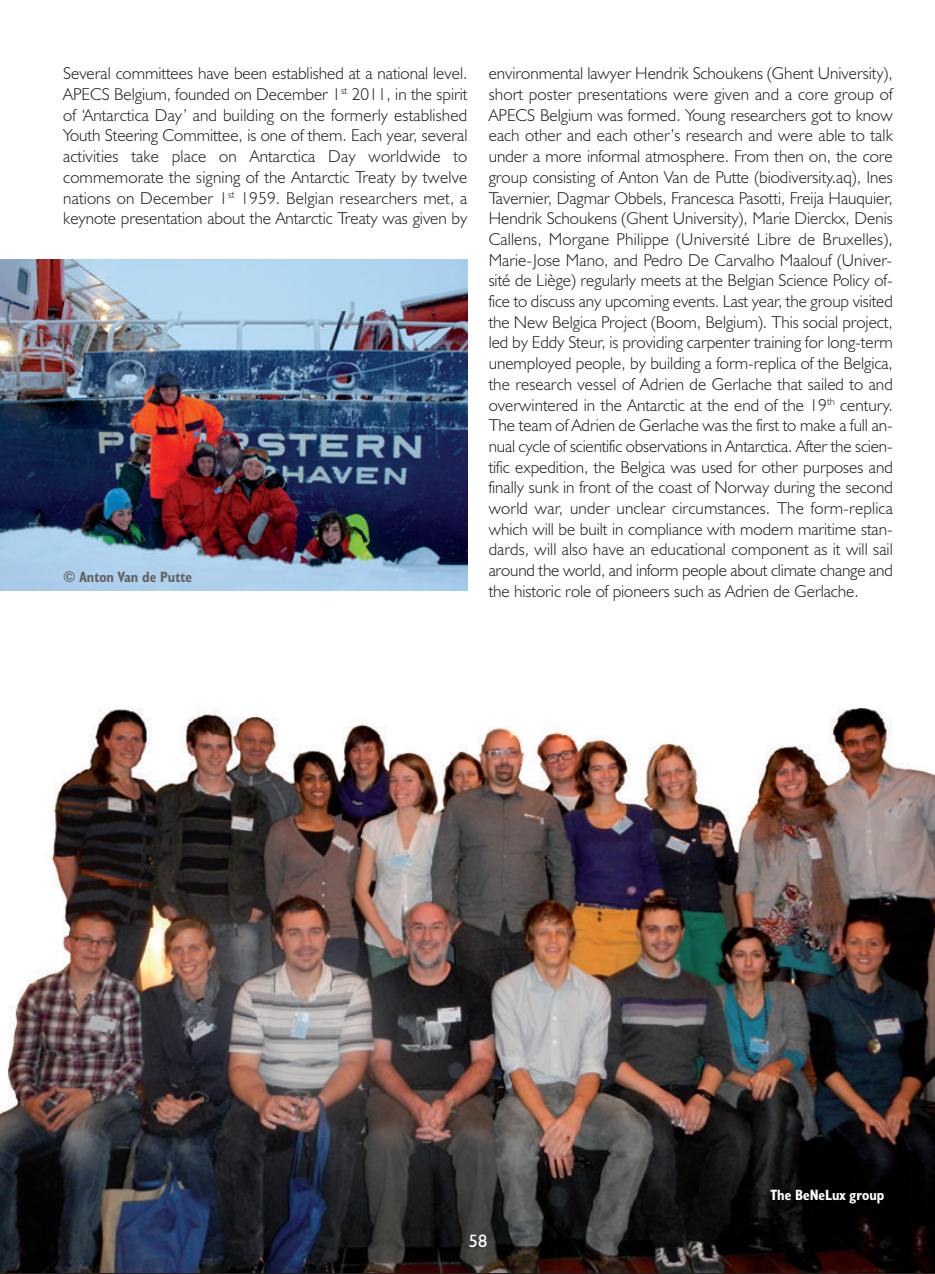
<style>
.page{position:relative;width:935px;height:1274px;background:#fff}
.page>*{position:absolute;margin:0;border:0;box-sizing:border-box;transform-origin:0 0}
.t1{font:18px "Humanist 521 BT";color:#fff}
.t2{font:300 17.25px/20.7px "Humanist 521 BT";color:#231f20;text-align:justify}
.t3{font:700 condensed 15px "Humanist 521 BT";color:#636366}
.t4{font:700 condensed 15px "Humanist 521 BT";color:#fff}
</style>
<div class="page">
<img style="left:0;top:259px;width:935px;height:1015px">
<p class="t2" style="left:63px;top:65px;width:405px">Several committees have been established at a national level.<br>APECS Belgium, founded on December 1<sup>st</sup> 2011, in the spirit of ‘Antarctica Day’ and building on the formerly established Youth Steering Committee, is one of them. Each year, several activities take place on Antarctica Day worldwide to commemorate the signing of the Antarctic Treaty by twelve nations on December 1<sup>st</sup> 1959. Belgian researchers met, a keynote presentation about the Antarctic Treaty was given by</p>
<p class="t2" style="left:488px;top:65px;width:405px">environmental lawyer Hendrik Schoukens (Ghent University), short poster presentations were given and a core group of APECS Belgium was formed. Young researchers got to know each other and each other’s research and were able to talk under a more informal atmosphere. From then on, the core group consisting of Anton Van de Putte (biodiversity.aq), Ines Tavernier, Dagmar Obbels, Francesca Pasotti, Freija Hauquier, Hendrik Schoukens (Ghent University), Marie Dierckx, Denis Callens, Morgane Philippe (Université Libre de Bruxelles), Marie-Jose Mano, and Pedro De Carvalho Maalouf (Univer&shy;sité de Liège) regularly meets at the Belgian Science Policy of&shy;fice to discuss any upcoming events. Last year, the group visited the New Belgica Project (Boom, Belgium). This social project, led by Eddy Steur, is providing carpenter training for long-term unemployed people, by building a form-replica of the Belgica, the research vessel of Adrien de Gerlache that sailed to and overwintered in the Antarctic at the end of the 19<sup>th</sup> century.<br>The team of Adrien de Gerlache was the first to make a full an&shy;nual cycle of scientific observations in Antarctica. After the scien&shy;tific expedition, the Belgica was used for other purposes and finally sunk in front of the coast of Norway during the second world war, under unclear circumstances. The form-replica which will be built in compliance with modern maritime stan&shy;dards, will also have an educational component as it will sail around the world, and inform people about climate change and the historic role of pioneers such as Adrien de Gerlache.</p>
<p class="t3" style="left:63px;top:572px;width:130px">© Anton Van de Putte</p>
<p class="t1" style="left:469px;top:1234px;width:20px">58</p>
<p class="t4" style="left:770px;top:1190px;width:115px">The BeNeLux group</p>
</div>
